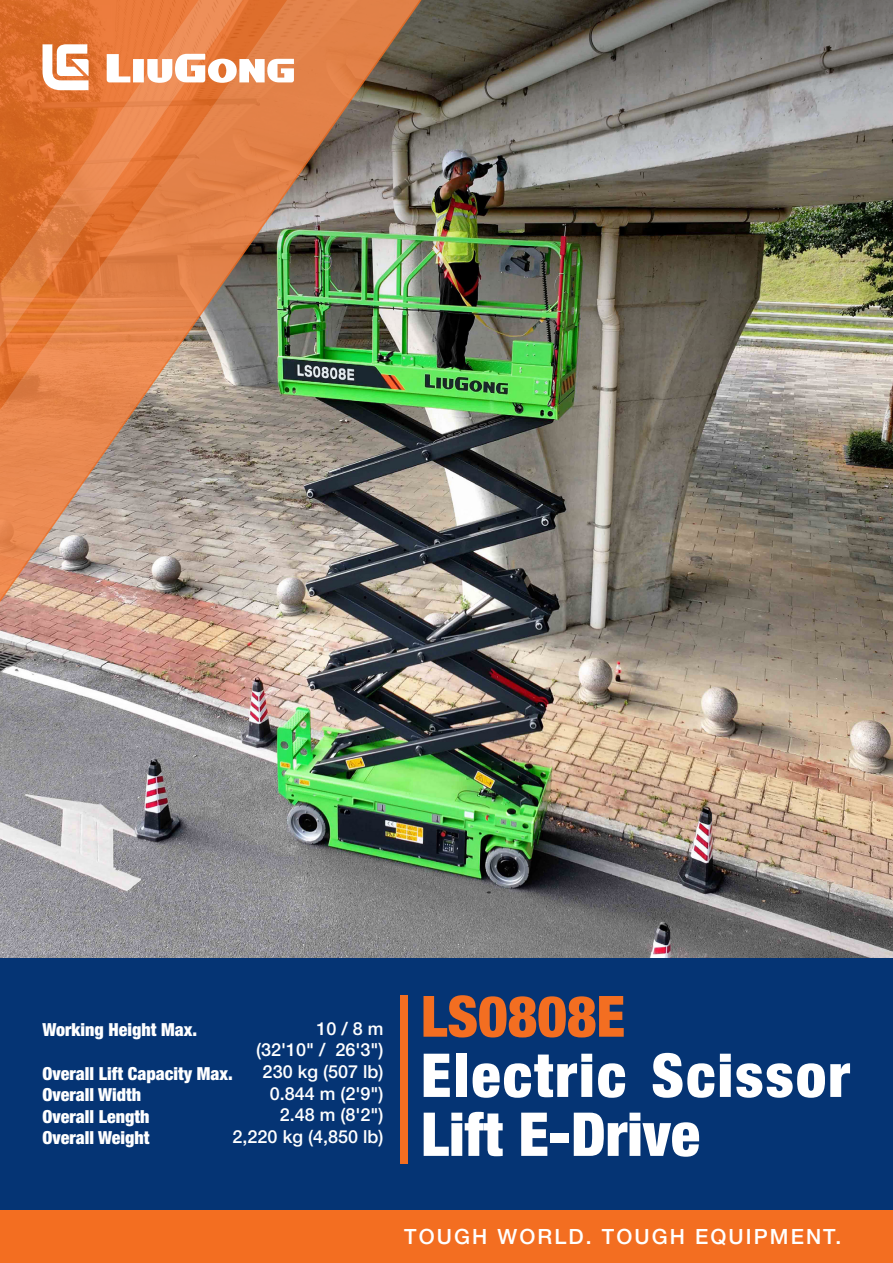
<style>
.page{position:relative;width:893px;height:1263px;background:#fff}
.page>*{position:absolute;margin:0;border:0;box-sizing:border-box;transform-origin:0 0}
.en-02{font:900 condensed 60.6px/58.9px "Helvetica Neue LT Pro";letter-spacing:.035em;color:#fff}
.en-02-2{font:900 condensed 57px "Helvetica Neue LT Pro";color:#f36e21}
.en-02-3{font:500 21px "Helvetica Neue LT Pro";letter-spacing:.1em;color:#fff}
.en-02-4{font:900 condensed 18px "Helvetica Neue LT Pro";color:#fff}
.en-02-5{font:500 18px "Helvetica Neue LT Pro";color:#fff}
</style>
<div class="page">
<img style="left:565px;top:394px;width:328px;height:564px">
<div style="left:0;top:958px;width:893px;height:252px;background:#053474"></div>
<div style="left:0;top:1210px;width:893px;height:53px;background:#f36e21"></div>
<img style="left:565px;top:0;width:328px;height:394px">
<img style="left:0;top:0;width:565px;height:1164px">
<p class="en-02-5" style="left:316px;top:1017px;width:69px">10 / 8 m</p>
<p class="en-02-5" style="left:256px;top:1039px;width:129px">(32'10" / 26'3")</p>
<p class="en-02-5" style="left:263px;top:1061px;width:122px">230 kg (507 lb)</p>
<p class="en-02-5" style="left:270px;top:1082px;width:115px">0.844 m (2'9")</p>
<p class="en-02-5" style="left:280px;top:1104px;width:105px">2.48 m (8'2")</p>
<p class="en-02-5" style="left:233px;top:1125px;width:152px">2,220 kg (4,850 lb)</p>
<p class="en-02-4" style="left:43px;top:1019px;width:156px">Working Height Max.</p>
<p class="en-02-4" style="left:43px;top:1062px;width:192px">Overall Lift Capacity Max.</p>
<p class="en-02-4" style="left:43px;top:1084px;width:100px">Overall Width</p>
<p class="en-02-4" style="left:43px;top:1106px;width:109px">Overall Length</p>
<p class="en-02-4" style="left:43px;top:1127px;width:109px">Overall Weight</p>
<p class="en-02-2" style="left:421px;top:982px;width:206px">LS0808E</p>
<p class="en-02" style="left:421px;top:1046px;width:430px">Electric Scissor<br>Lift E-Drive</p>
<p class="en-02-3" style="left:404px;top:1224px;width:439px">TOUGH WORLD. TOUGH EQUIPMENT.</p>
</div>
